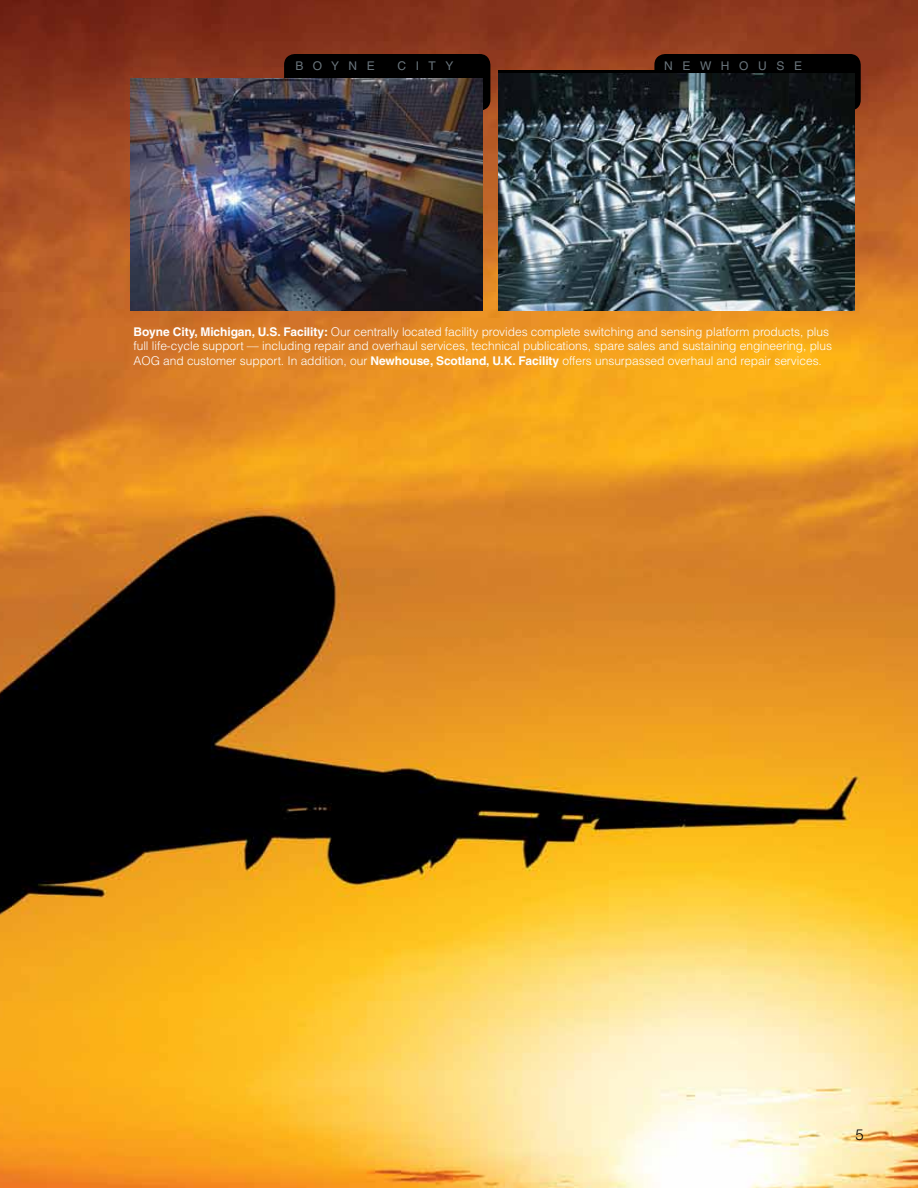
<style>
.page{position:relative;width:918px;height:1188px;background:#fff}
.page>*{position:absolute;margin:0;border:0;box-sizing:border-box;transform-origin:0 0}
.t1{font:300 15px "Helvetica LT Std";color:#000}
.t2{font:300 12px/14.2px "Helvetica LT Std";letter-spacing:-.005em;color:#fff}
.t3{font:12px "Helvetica LT Std";letter-spacing:.8em;color:#68737a}
.s1{font-weight:700}
</style>
<div class="page">
<img style="left:0;top:0;width:918px;height:1188px">
<div style="left:284px;top:54px;width:206px;height:57px;background:#000;border-radius:11px"></div>
<div style="left:654px;top:54px;width:207px;height:57px;background:#000;border-radius:11px"></div>
<img style="left:131px;top:79px;width:352px;height:231px">
<img style="left:498px;top:74px;width:356px;height:236px">
<p class="t3" style="left:295px;top:58px;width:81px">BOYNE</p>
<p class="t3" style="left:397px;top:58px;width:57px">CITY</p>
<p class="t3" style="left:664px;top:58px;width:139px">NEWHOUSE</p>
<p class="t2" style="left:133px;top:325px;width:700px"><span class="s1">Boyne City, Michigan, U.S. Facility:</span> Our centrally located facility provides complete switching and sensing platform products, plus full life-cycle support — including repair and overhaul services, technical publications, spare sales and sustaining engineering, plus<br>AOG and customer support. In addition, our <span class="s1">Newhouse, Scotland, U.K. Facility</span> offers unsurpassed overhaul and repair services.</p>
<p class="t1" style="left:856px;top:1126px;width:10px">5</p>
</div>
